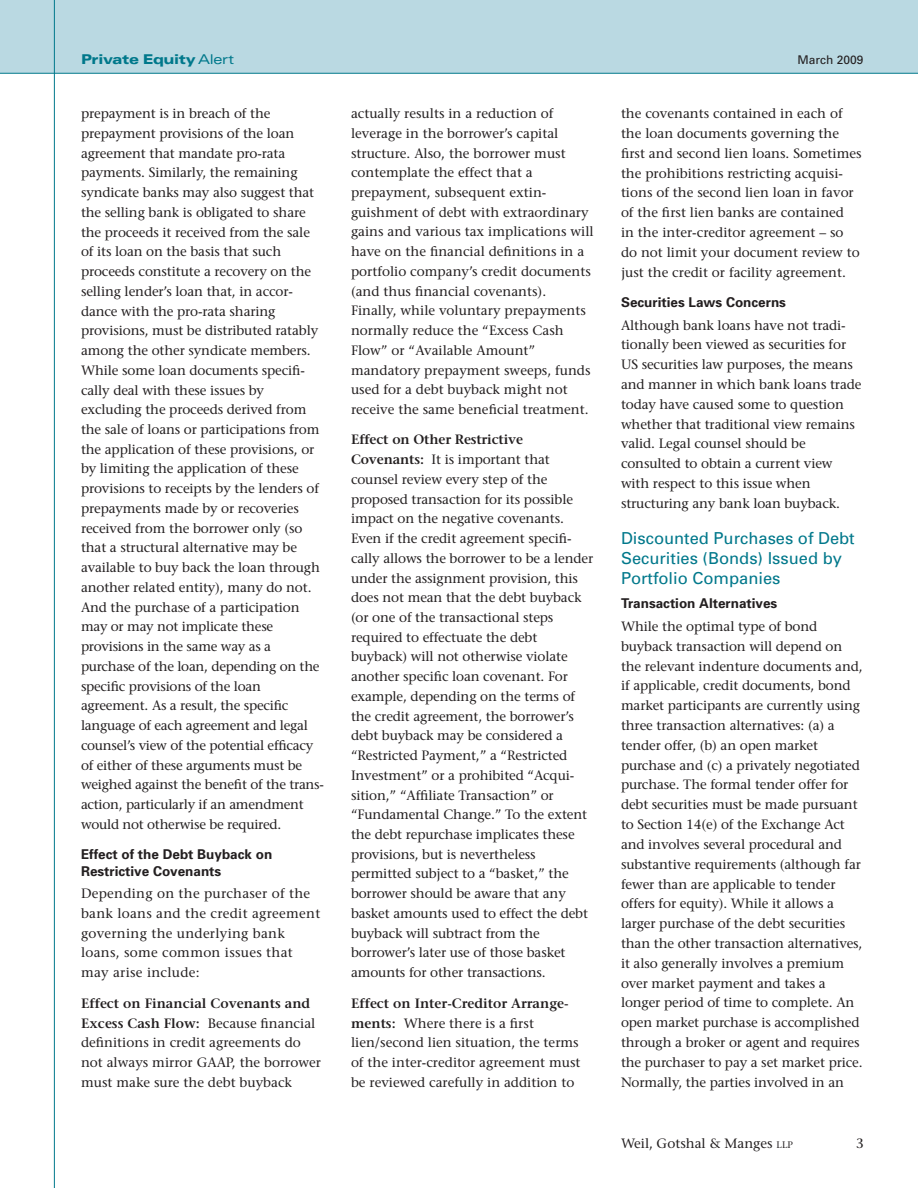
<style>
.page{position:relative;width:918px;height:1188px;background:#fff}
.page>*{position:absolute;margin:0;border:0;box-sizing:border-box;transform-origin:0 0}
.sub_head_1{font:16.5px/19.8px "Univers";color:#00788b}
.body{font:13.5px/19.8px "Stone Serif";letter-spacing:-.01em;color:#231f20}
.body-2{font:13.5px/19.8px "Stone Serif";letter-spacing:.02em;color:#231f20}
.sub_head_2{font:700 13.5px/16.8px "Univers";color:#231f20}
.t1{font:900 expanded 13.5px "Univers";letter-spacing:-.035em;color:#00788b}
.t2{font:12px "Univers";color:#231f20}
.s1{font-weight:400}
.s2{font-weight:600}
.s3{font-size:9.45px}
</style>
<div class="page">
<div style="left:0;top:0;width:918px;height:73px;background:#bad9e2"></div>
<hr style="left:0;top:73px;width:918px;height:1px;background:#00788b">
<hr style="left:54px;top:0;width:1px;height:1188px;background:#00788b">
<p class="t1" style="left:81px;top:51px;width:155px">Private Equity <span class="s1">Alert</span></p>
<p class="t2" style="left:797px;top:53px;width:68px">March 2009</p>
<p class="body" style="left:81px;top:104px;width:245px">prepayment is in breach of the prepayment provisions of the loan agreement that mandate pro-rata payments. Similarly, the remaining syndicate banks may also suggest that the selling bank is obligated to share the proceeds it received from the sale of its loan on the basis that such proceeds constitute a recovery on the selling lender’s loan that, in accor&shy;dance with the pro-rata sharing provisions, must be distributed ratably among the other syndicate members.<br>While some loan documents specifi&shy;cally deal with these issues by excluding the proceeds derived from the sale of loans or participations from the application of these provisions, or by limiting the application of these provisions to receipts by the lenders of prepayments made by or recoveries received from the borrower only (so that a structural alternative may be available to buy back the loan through another related entity), many do not.<br>And the purchase of a participation may or may not implicate these provisions in the same way as a purchase of the loan, depending on the specific provisions of the loan agreement. As a result, the specific language of each agreement and legal counsel’s view of the potential efficacy of either of these arguments must be weighed against the benefit of the trans&shy;action, particularly if an amendment would not otherwise be required.</p>
<p class="sub_head_2" style="left:81px;top:846px;width:193px">Effect of the Debt Buyback on<br>Restrictive Covenants</p>
<p class="body-2" style="left:81px;top:884px;width:241px">Depending on the purchaser of the bank loans and the credit agreement governing the underlying bank loans, some common issues that may arise include:</p>
<p class="body" style="left:81px;top:993px;width:242px"><span class="s2">Effect on Financial Covenants and Excess Cash Flow:</span> Because financial definitions in credit agreements do not always mirror GAAP, the borrower must make sure the debt buyback</p>
<p class="body" style="left:351px;top:104px;width:244px">actually results in a reduction of leverage in the borrower’s capital structure. Also, the borrower must contemplate the effect that a prepayment, subsequent extin&shy;guishment of debt with extraordinary gains and various tax implications will have on the financial definitions in a portfolio company’s credit documents (and thus financial covenants).<br>Finally, while voluntary prepayments normally reduce the “Excess Cash Flow” or “Available Amount” mandatory prepayment sweeps, funds used for a debt buyback might not receive the same beneficial treatment.</p>
<p class="body" style="left:351px;top:430px;width:244px"><span class="s2">Effect on Other Restrictive Covenants:</span> It is important that counsel review every step of the proposed transaction for its possible impact on the negative covenants.<br>Even if the credit agreement specifi&shy;cally allows the borrower to be a lender under the assignment provision, this does not mean that the debt buyback (or one of the transactional steps required to effectuate the debt buyback) will not otherwise violate another specific loan covenant. For example, depending on the terms of the credit agreement, the borrower’s debt buyback may be considered a “Restricted Payment,” a “Restricted Investment” or a prohibited “Acqui&shy;sition,” “Affiliate Transaction” or “Fundamental Change.” To the extent the debt repurchase implicates these provisions, but is nevertheless permitted subject to a “basket,” the borrower should be aware that any basket amounts used to effect the debt buyback will subtract from the borrower’s later use of those basket amounts for other transactions.</p>
<p class="body" style="left:351px;top:993px;width:231px"><span class="s2">Effect on Inter-Creditor Arrange&shy;ments:</span> Where there is a first lien/second lien situation, the terms of the inter-creditor agreement must be reviewed carefully in addition to</p>
<p class="body" style="left:621px;top:104px;width:242px">the covenants contained in each of the loan documents governing the first and second lien loans. Sometimes the prohibitions restricting acquisi&shy;tions of the second lien loan in favor of the first lien banks are contained<br>in the inter-creditor agreement – so do not limit your document review to just the credit or facility agreement.</p>
<p class="sub_head_2" style="left:621px;top:294px;width:167px">Securities Laws Concerns</p>
<p class="body" style="left:621px;top:315px;width:242px">Although bank loans have not tradi&shy;tionally been viewed as securities for US securities law purposes, the means and manner in which bank loans trade today have caused some to question whether that traditional view remains valid. Legal counsel should be consulted to obtain a current view with respect to this issue when structuring any bank loan buyback.</p>
<p class="sub_head_1" style="left:621px;top:528px;width:235px">Discounted Purchases of Debt<br>Securities (Bonds) Issued by<br>Portfolio Companies</p>
<p class="sub_head_2" style="left:621px;top:595px;width:158px">Transaction Alternatives</p>
<p class="body" style="left:621px;top:616px;width:243px">While the optimal type of bond buyback transaction will depend on the relevant indenture documents and, if applicable, credit documents, bond market participants are currently using three transaction alternatives: (a) a tender offer, (b) an open market purchase and (c) a privately negotiated purchase. The formal tender offer for debt securities must be made pursuant to Section 1 4(e) of the Exchange Act and involves several procedural and substantive requirements (although far fewer than are applicable to tender offers for equity). While it allows a larger purchase of the debt securities than the other transaction alternatives, it also generally involves a premium over market payment and takes a longer period of time to complete. An open market purchase is accomplished through a broker or agent and requires the purchaser to pay a set market price.<br>Normally, the parties involved in an</p>
<p class="body" style="left:621px;top:1133px;width:173px">Weil, Gotshal &amp; Manges <span class="s3">llp</span></p>
</div>
